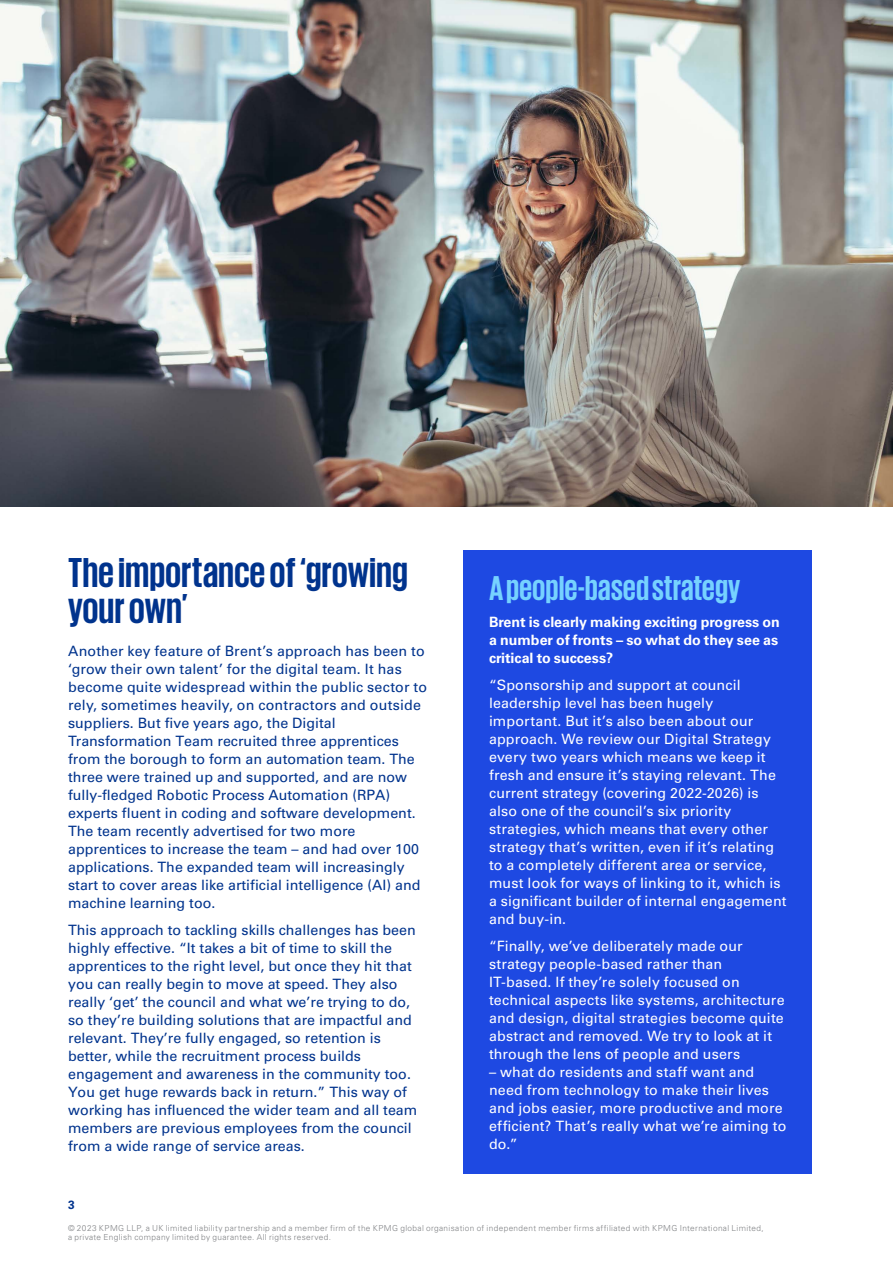
<style>
.page{position:relative;width:893px;height:1263px;background:#fff}
.page>*{position:absolute;margin:0;border:0;box-sizing:border-box;transform-origin:0 0}
.t1{font:700 42.75px/36px "KPMG";color:#00338d}
.t2{font:700 35.25px "KPMG";color:#76d2ff}
.t3{font:14.25px/18px "Univers LT Std";color:#00338d}
.t4{font:14.25px/18px "Univers LT Std";letter-spacing:.01em;color:#fff}
.t5{font:700 14.25px/18px "Univers LT Std";color:#fff}
.t6{font:700 12px "Univers LT Std";color:#00338d}
.t7{font:300 8.25px/9px "Univers LT Std";letter-spacing:.045em;color:#808285}
</style>
<div class="page">
<img style="left:0;top:0;width:893px;height:506px">
<div style="left:463px;top:551px;width:349px;height:623px;background:#1e49e2"></div>
<h1 class="t1" style="left:68px;top:553px;width:341px">Theimportance of ‘growing your own’</h1>
<p class="t3" style="left:68px;top:642px;width:360px">Another key feature of Brent’s approach has been to ‘grow their own talent’ for the digital team. It has become quite widespread within the public sector to rely, sometimes heavily, on contractors and outside suppliers. But five years ago, the Digital Transformation Team recruited three apprentices from the borough to form an automation team. The three were trained up and supported, and are now fully-fledged Robotic Process Automation (RPA) experts fluent in coding and software development.<br>The team recently advertised for two more apprentices to increase the team – and had over 100 applications. The expanded team will increasingly start to cover areas like artificial intelligence (AI) and machine learning too.</p>
<p class="t3" style="left:68px;top:921px;width:351px">This approach to tackling skills challenges has been highly effective. “It takes a bit of time to skill the apprentices to the right level, but once they hit that you can really begin to move at speed. They also really ‘get’ the council and what we’re trying to do, so they’re building solutions that are impactful and relevant. They’re fully engaged, so retention is better, while the recruitment process builds engagement and awareness in the community too.<br>You get huge rewards back in return.” This way of working has influenced the wider team and all team members are previous employees from the council from a wide range of service areas.</p>
<h2 class="t2" style="left:489px;top:570px;width:253px">A people-based strategy</h2>
<p class="t5" style="left:489px;top:613px;width:292px">Brent is clearly making exciting progress on a number of fronts – so what do they see as critical to success?</p>
<p class="t4" style="left:489px;top:676px;width:299px">“Sponsorship and support at council leadership level has been hugely important. But it’s also been about our approach. We review our Digital Strategy every two years which means we keep it fresh and ensure it’s staying relevant. The current strategy (covering 2022-2026) is also one of the council’s six priority strategies, which means that every other strategy that’s written, even if it’s relating to a completely different area or service, must look for ways of linking to it, which is a significant builder of internal engagement and buy-in.</p>
<p class="t4" style="left:489px;top:937px;width:297px">“Finally, we’ve deliberately made our strategy people-based rather than IT-based. If they’re solely focused on technical aspects like systems, architecture and design, digital strategies become quite abstract and removed. We try to look at it through the lens of people and users</p>
<p class="t4" style="left:489px;top:1063px;width:299px">– what do residents and staff want and need from technology to make their lives and jobs easier, more productive and more efficient? That’s really what we’re aiming to do.”</p>
<p class="t6" style="left:68px;top:1198px;width:8px">3</p>
<p class="t7" style="left:68px;top:1224px;width:697px">© 2023 KPMG LLP, a UK limited liability partnership and a member firm of the KPMG global organisation of independent member firms affiliated with KPMG International Limited, a private English company limited by guarantee. All rights reserved.</p>
</div>
